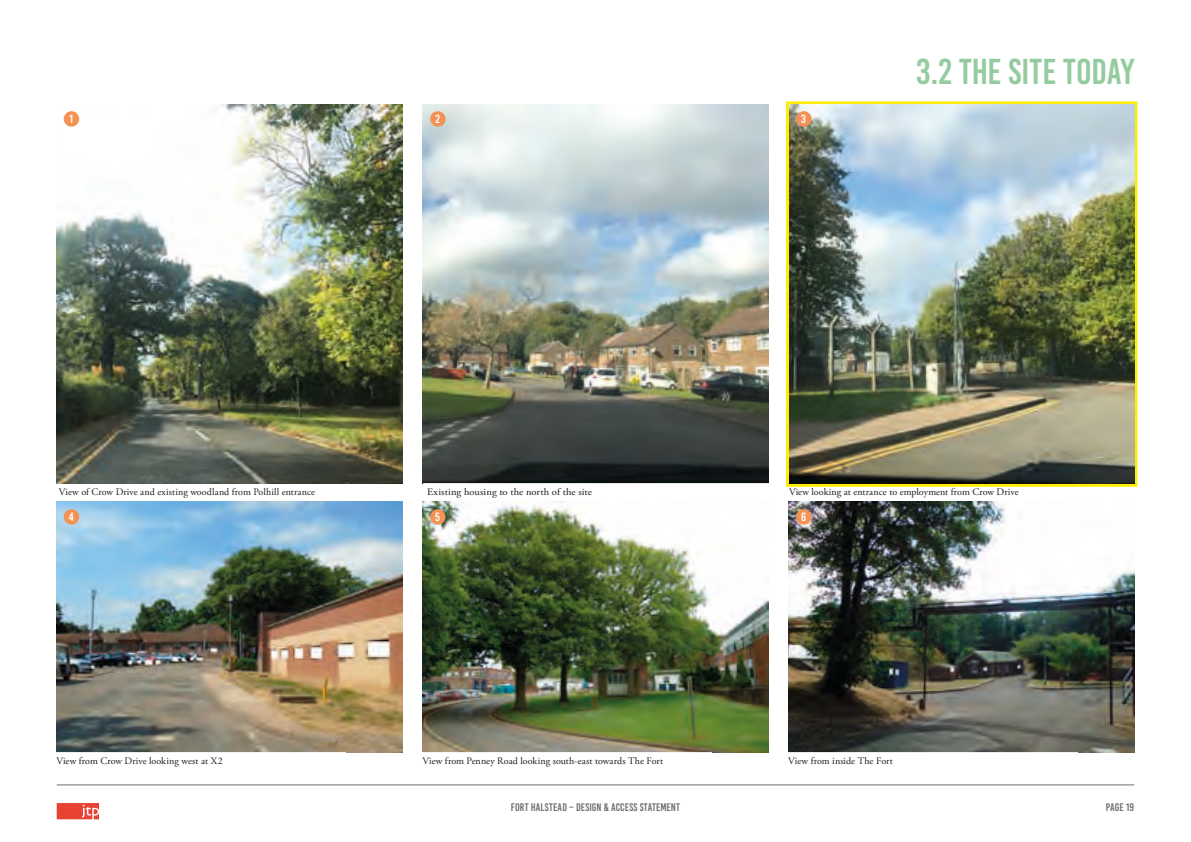
<style>
.page{position:relative;width:1191px;height:842px;background:#fff}
.page>*{position:absolute;margin:0;border:0;box-sizing:border-box;transform-origin:0 0}
.t1{font:36px "Bebas Kai";letter-spacing:.005em;color:#94cb9f}
.t2{font:12px "Bebas Kai";color:#fff}
.t3{font:11px "Bebas Kai";letter-spacing:.01em;color:#70706f}
.t4{font:10px "Adobe Garamond Pro";letter-spacing:.005em;color:#1d1d1b}
.t5{font:10px "Adobe Garamond Pro";letter-spacing:.005em;color:#1d1d1b;scale:1.06 1}
</style>
<div class="page">
<svg style="left:786px;top:101px;width:352px;height:386px;background:#e4d92c"></svg>
<hr style="left:57px;top:785px;width:1077px;height:1px;background:#70706f">
<svg style="left:57px;top:803px;width:42px;height:16px"></svg>
<img style="left:422px;top:501px;width:346px;height:251px">
<img style="left:56px;top:501px;width:347px;height:251px">
<img style="left:788px;top:501px;width:346px;height:251px">
<img style="left:422px;top:105px;width:346px;height:378px">
<img style="left:789px;top:105px;width:345px;height:378px">
<img style="left:56px;top:104px;width:347px;height:379px">
<div style="left:64px;top:111px;width:15px;height:16px;background:#f39254;border-radius:50%"></div>
<div style="left:64px;top:509px;width:15px;height:16px;background:#f39254;border-radius:50%"></div>
<div style="left:430px;top:111px;width:15px;height:16px;background:#f39254;border-radius:50%"></div>
<div style="left:430px;top:509px;width:15px;height:16px;background:#f39254;border-radius:50%"></div>
<div style="left:796px;top:111px;width:15px;height:16px;background:#f39254;border-radius:50%"></div>
<div style="left:796px;top:509px;width:15px;height:16px;background:#f39254;border-radius:50%"></div>
<p class="t2" style="left:69px;top:113px;width:6px">1</p>
<p class="t2" style="left:435px;top:113px;width:6px">2</p>
<p class="t2" style="left:801px;top:113px;width:6px">3</p>
<h1 class="t1" style="left:916px;top:52px;width:219px">3.2 THE SITE TODAY</h1>
<p class="t4" style="left:59px;top:486px;width:258px">View of Crow Drive and existing woodland from Polhill entrance</p>
<p class="t5" style="left:427px;top:486px;width:157px">Existing housing to the north of the site</p>
<p class="t4" style="left:789px;top:486px;width:231px">View looking at entrance to employment from Crow Drive</p>
<p class="t2" style="left:69px;top:511px;width:6px">4</p>
<p class="t2" style="left:435px;top:511px;width:6px">5</p>
<p class="t2" style="left:801px;top:511px;width:7px">6</p>
<p class="t4" style="left:56px;top:755px;width:168px">View from Crow Drive looking west at X2</p>
<p class="t4" style="left:422px;top:755px;width:242px">View from Penney Road looking south-east towards The Fort</p>
<p class="t4" style="left:788px;top:755px;width:106px">View from inside The Fort</p>
<p class="t3" style="left:511px;top:801px;width:171px">FORT HALSTEAD – DESIGN &amp; ACCESS STATEMENT</p>
<p class="t3" style="left:1105px;top:801px;width:30px">PAGE 19</p>
</div>
